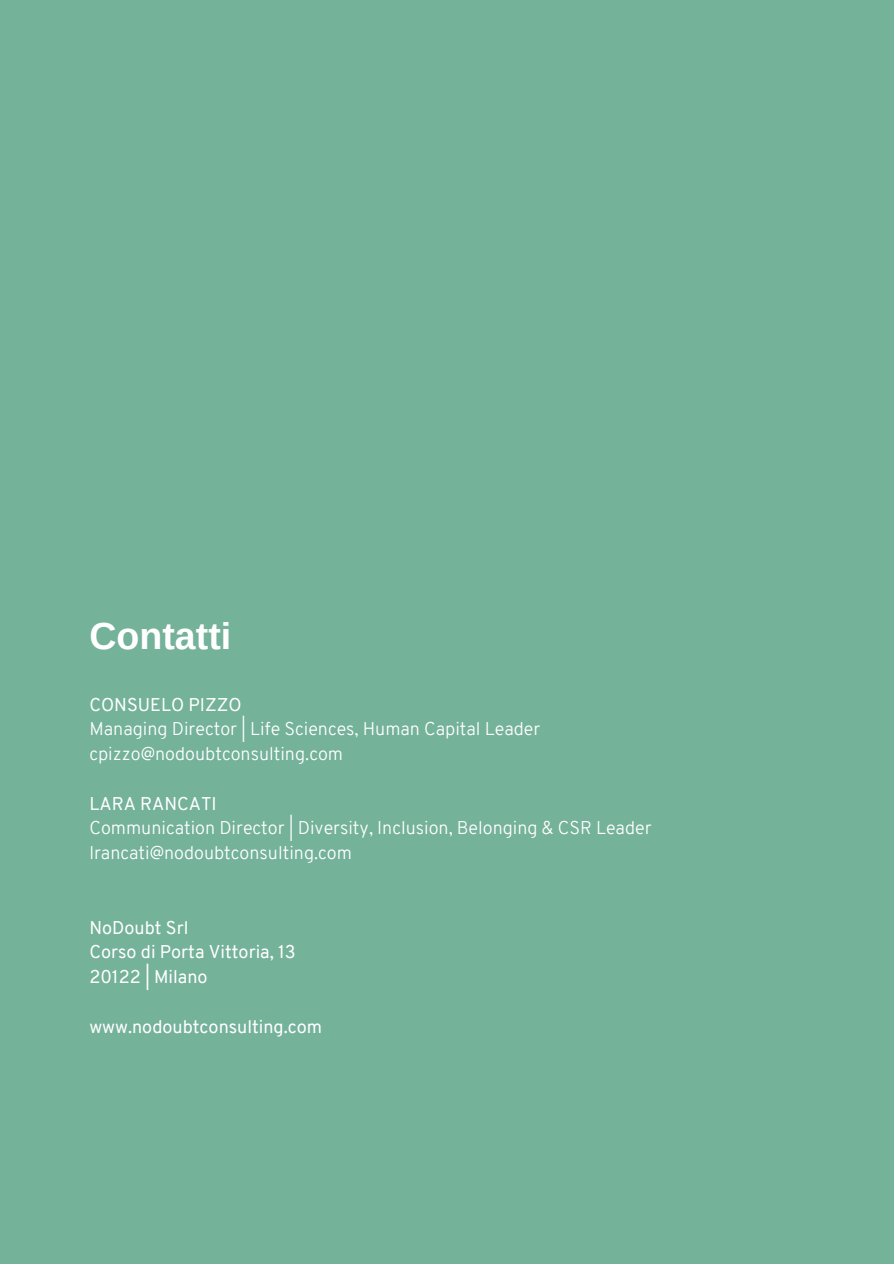
<style>
.page{position:relative;width:894px;height:1264px;background:#fff}
.page>*{position:absolute;margin:0;border:0;box-sizing:border-box;transform-origin:0 0}
.t1{font:700 37.5px "Arimo";color:#fff}
.t2{font:300 18px "Overpass";color:#fff}
.t3{font:18px "Overpass";color:#fff}
</style>
<div class="page">
<div style="left:0;top:0;width:893px;height:1263px;background:#74b29a"></div>
<p class="t1" style="left:89px;top:614px;width:143px">Contatti</p>
<p class="t3" style="left:89px;top:697px;width:154px">CONSUELO PIZZO</p>
<p class="t2" style="left:89px;top:721px;width:452px">Managing Director | Life Sciences, Human Capital Leader</p>
<p class="t2" style="left:89px;top:746px;width:255px">cpizzo@nodoubtconsulting.com</p>
<p class="t3" style="left:89px;top:796px;width:129px">LARA RANCATI</p>
<p class="t2" style="left:89px;top:821px;width:563px">Communication Director | Diversity, Inclusion, Belonging &amp; CSR Leader</p>
<p class="t2" style="left:89px;top:845px;width:264px">lrancati@nodoubtconsulting.com</p>
<p class="t3" style="left:89px;top:920px;width:100px">NoDoubt Srl</p>
<p class="t3" style="left:89px;top:944px;width:208px">Corso di Porta Vittoria, 13</p>
<p class="t3" style="left:89px;top:969px;width:120px">20122 | Milano</p>
<p class="t3" style="left:89px;top:1019px;width:234px">www.nodoubtconsulting.com</p>
</div>
